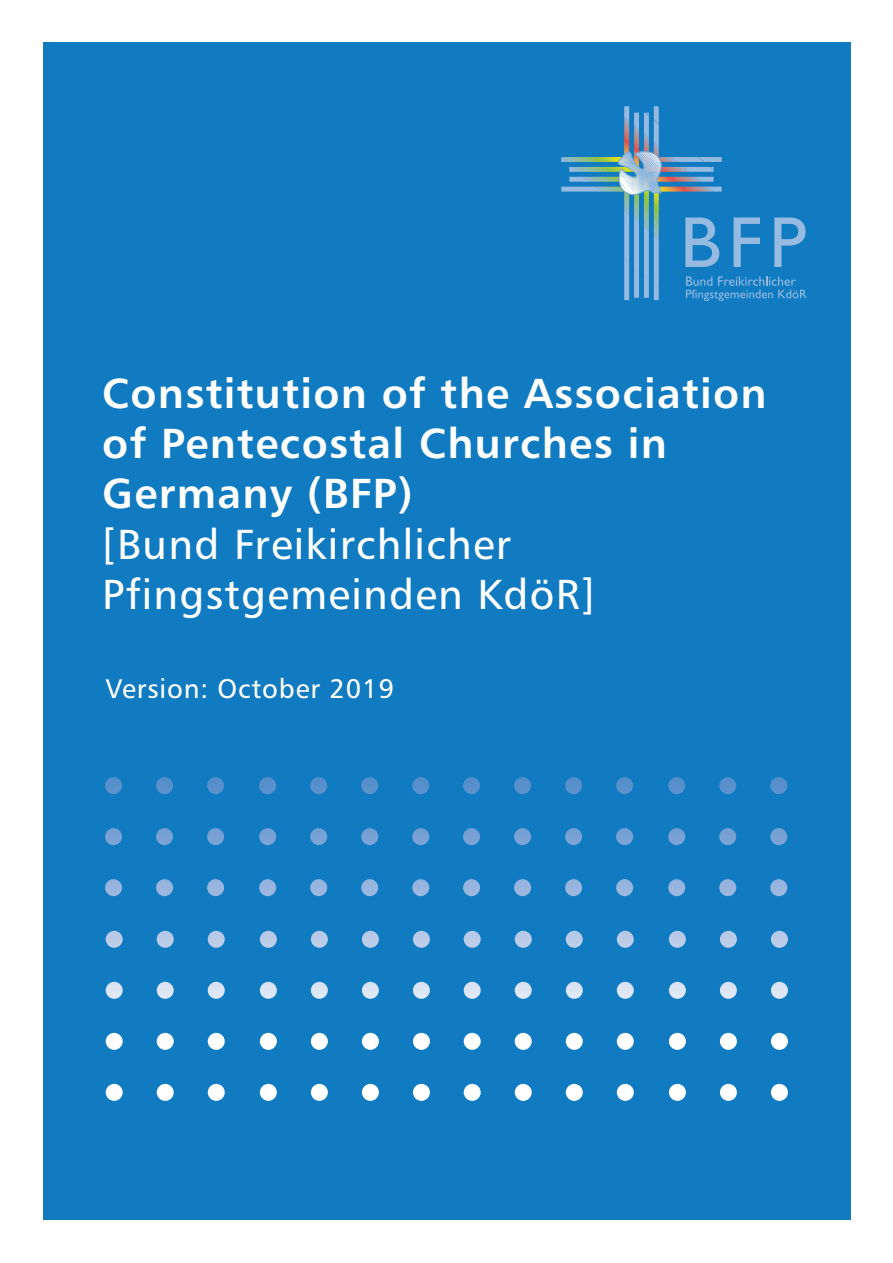
<style>
.page{position:relative;width:893px;height:1263px;background:#fff}
.page>*{position:absolute;margin:0;border:0;box-sizing:border-box;transform-origin:0 0}
.t1{font:42px/50.4px "Humanist 777 BT Bold B";letter-spacing:.03em;color:#fff}
.t2{font:42px/50.4px "Humanist 777 BT Roman B";letter-spacing:.03em;color:#fff}
.t3{font:27px "Humanist 777 BT Roman B";letter-spacing:.03em;color:#fff}
</style>
<div class="page">
<div style="left:43px;top:43px;width:807px;height:1177px;background:#107bc1"></div>
<svg style="left:561px;top:106px;width:246px;height:194px"></svg>
<div style="left:105px;top:777px;width:17px;height:17px;background:#5890cc;border-radius:9px"></div>
<div style="left:156px;top:777px;width:17px;height:17px;background:#5890cc;border-radius:9px"></div>
<div style="left:207px;top:777px;width:17px;height:17px;background:#5890cc;border-radius:9px"></div>
<div style="left:259px;top:777px;width:17px;height:17px;background:#5890cc;border-radius:9px"></div>
<div style="left:310px;top:777px;width:17px;height:17px;background:#5890cc;border-radius:9px"></div>
<div style="left:361px;top:777px;width:17px;height:17px;background:#5890cc;border-radius:9px"></div>
<div style="left:412px;top:777px;width:17px;height:17px;background:#5890cc;border-radius:9px"></div>
<div style="left:105px;top:828px;width:17px;height:17px;background:#78a2d5;border-radius:9px"></div>
<div style="left:156px;top:828px;width:17px;height:17px;background:#78a2d5;border-radius:9px"></div>
<div style="left:207px;top:828px;width:17px;height:17px;background:#78a2d5;border-radius:9px"></div>
<div style="left:259px;top:828px;width:17px;height:17px;background:#78a2d5;border-radius:9px"></div>
<div style="left:310px;top:828px;width:17px;height:17px;background:#78a2d5;border-radius:9px"></div>
<div style="left:361px;top:828px;width:17px;height:17px;background:#78a2d5;border-radius:9px"></div>
<div style="left:412px;top:828px;width:17px;height:17px;background:#78a2d5;border-radius:9px"></div>
<div style="left:105px;top:879px;width:17px;height:17px;background:#97b4de;border-radius:9px"></div>
<div style="left:156px;top:879px;width:17px;height:17px;background:#97b4de;border-radius:9px"></div>
<div style="left:207px;top:879px;width:17px;height:17px;background:#97b4de;border-radius:9px"></div>
<div style="left:259px;top:879px;width:17px;height:17px;background:#97b4de;border-radius:9px"></div>
<div style="left:310px;top:879px;width:17px;height:17px;background:#97b4de;border-radius:9px"></div>
<div style="left:361px;top:879px;width:17px;height:17px;background:#97b4de;border-radius:9px"></div>
<div style="left:412px;top:879px;width:17px;height:17px;background:#97b4de;border-radius:9px"></div>
<div style="left:106px;top:931px;width:17px;height:17px;background:#b9cbe8;border-radius:9px"></div>
<div style="left:157px;top:931px;width:17px;height:17px;background:#b9cbe8;border-radius:9px"></div>
<div style="left:208px;top:931px;width:17px;height:17px;background:#b9cbe8;border-radius:9px"></div>
<div style="left:260px;top:931px;width:17px;height:17px;background:#b9cbe8;border-radius:9px"></div>
<div style="left:311px;top:931px;width:17px;height:17px;background:#b9cbe8;border-radius:9px"></div>
<div style="left:362px;top:931px;width:17px;height:17px;background:#b9cbe8;border-radius:9px"></div>
<div style="left:413px;top:931px;width:17px;height:17px;background:#b9cbe8;border-radius:9px"></div>
<div style="left:106px;top:982px;width:17px;height:17px;background:#dae4f3;border-radius:9px"></div>
<div style="left:157px;top:982px;width:17px;height:17px;background:#dae4f3;border-radius:9px"></div>
<div style="left:208px;top:982px;width:17px;height:17px;background:#dae4f3;border-radius:9px"></div>
<div style="left:260px;top:982px;width:17px;height:17px;background:#dae4f3;border-radius:9px"></div>
<div style="left:311px;top:982px;width:17px;height:17px;background:#dae4f3;border-radius:9px"></div>
<div style="left:362px;top:982px;width:17px;height:17px;background:#dae4f3;border-radius:9px"></div>
<div style="left:413px;top:982px;width:17px;height:17px;background:#dae4f3;border-radius:9px"></div>
<div style="left:106px;top:1033px;width:17px;height:17px;background:#fff;border-radius:9px"></div>
<div style="left:157px;top:1033px;width:17px;height:17px;background:#fff;border-radius:9px"></div>
<div style="left:208px;top:1033px;width:17px;height:17px;background:#fff;border-radius:9px"></div>
<div style="left:260px;top:1033px;width:17px;height:17px;background:#fff;border-radius:9px"></div>
<div style="left:311px;top:1033px;width:17px;height:17px;background:#fff;border-radius:9px"></div>
<div style="left:362px;top:1033px;width:17px;height:17px;background:#fff;border-radius:9px"></div>
<div style="left:413px;top:1033px;width:17px;height:17px;background:#fff;border-radius:9px"></div>
<div style="left:106px;top:1084px;width:17px;height:17px;background:#fff;border-radius:9px"></div>
<div style="left:157px;top:1084px;width:17px;height:17px;background:#fff;border-radius:9px"></div>
<div style="left:208px;top:1084px;width:17px;height:17px;background:#fff;border-radius:9px"></div>
<div style="left:260px;top:1084px;width:17px;height:17px;background:#fff;border-radius:9px"></div>
<div style="left:311px;top:1084px;width:17px;height:17px;background:#fff;border-radius:9px"></div>
<div style="left:362px;top:1084px;width:17px;height:17px;background:#fff;border-radius:9px"></div>
<div style="left:413px;top:1084px;width:17px;height:17px;background:#fff;border-radius:9px"></div>
<div style="left:463px;top:777px;width:17px;height:17px;background:#5890cc;border-radius:9px"></div>
<div style="left:514px;top:777px;width:17px;height:17px;background:#5890cc;border-radius:9px"></div>
<div style="left:565px;top:777px;width:17px;height:17px;background:#5890cc;border-radius:9px"></div>
<div style="left:616px;top:777px;width:17px;height:17px;background:#5890cc;border-radius:9px"></div>
<div style="left:668px;top:777px;width:17px;height:17px;background:#5890cc;border-radius:9px"></div>
<div style="left:719px;top:777px;width:17px;height:17px;background:#5890cc;border-radius:9px"></div>
<div style="left:770px;top:777px;width:17px;height:17px;background:#5890cc;border-radius:9px"></div>
<div style="left:463px;top:828px;width:17px;height:17px;background:#78a2d5;border-radius:9px"></div>
<div style="left:514px;top:828px;width:17px;height:17px;background:#78a2d5;border-radius:9px"></div>
<div style="left:565px;top:828px;width:17px;height:17px;background:#78a2d5;border-radius:9px"></div>
<div style="left:616px;top:828px;width:17px;height:17px;background:#78a2d5;border-radius:9px"></div>
<div style="left:668px;top:828px;width:17px;height:17px;background:#78a2d5;border-radius:9px"></div>
<div style="left:719px;top:828px;width:17px;height:17px;background:#78a2d5;border-radius:9px"></div>
<div style="left:770px;top:828px;width:17px;height:17px;background:#78a2d5;border-radius:9px"></div>
<div style="left:463px;top:879px;width:17px;height:17px;background:#97b4de;border-radius:9px"></div>
<div style="left:514px;top:879px;width:17px;height:17px;background:#97b4de;border-radius:9px"></div>
<div style="left:565px;top:879px;width:17px;height:17px;background:#97b4de;border-radius:9px"></div>
<div style="left:616px;top:879px;width:17px;height:17px;background:#97b4de;border-radius:9px"></div>
<div style="left:668px;top:879px;width:17px;height:17px;background:#97b4de;border-radius:9px"></div>
<div style="left:719px;top:879px;width:17px;height:17px;background:#97b4de;border-radius:9px"></div>
<div style="left:770px;top:879px;width:17px;height:17px;background:#97b4de;border-radius:9px"></div>
<div style="left:464px;top:931px;width:17px;height:17px;background:#b9cbe8;border-radius:9px"></div>
<div style="left:515px;top:931px;width:17px;height:17px;background:#b9cbe8;border-radius:9px"></div>
<div style="left:566px;top:931px;width:17px;height:17px;background:#b9cbe8;border-radius:9px"></div>
<div style="left:617px;top:931px;width:17px;height:17px;background:#b9cbe8;border-radius:9px"></div>
<div style="left:669px;top:931px;width:17px;height:17px;background:#b9cbe8;border-radius:9px"></div>
<div style="left:720px;top:931px;width:17px;height:17px;background:#b9cbe8;border-radius:9px"></div>
<div style="left:771px;top:931px;width:17px;height:17px;background:#b9cbe8;border-radius:9px"></div>
<div style="left:464px;top:982px;width:17px;height:17px;background:#dae4f3;border-radius:9px"></div>
<div style="left:515px;top:982px;width:17px;height:17px;background:#dae4f3;border-radius:9px"></div>
<div style="left:566px;top:982px;width:17px;height:17px;background:#dae4f3;border-radius:9px"></div>
<div style="left:617px;top:982px;width:17px;height:17px;background:#dae4f3;border-radius:9px"></div>
<div style="left:669px;top:982px;width:17px;height:17px;background:#dae4f3;border-radius:9px"></div>
<div style="left:720px;top:982px;width:17px;height:17px;background:#dae4f3;border-radius:9px"></div>
<div style="left:771px;top:982px;width:17px;height:17px;background:#dae4f3;border-radius:9px"></div>
<div style="left:464px;top:1033px;width:17px;height:17px;background:#fff;border-radius:9px"></div>
<div style="left:515px;top:1033px;width:17px;height:17px;background:#fff;border-radius:9px"></div>
<div style="left:566px;top:1033px;width:17px;height:17px;background:#fff;border-radius:9px"></div>
<div style="left:617px;top:1033px;width:17px;height:17px;background:#fff;border-radius:9px"></div>
<div style="left:669px;top:1033px;width:17px;height:17px;background:#fff;border-radius:9px"></div>
<div style="left:720px;top:1033px;width:17px;height:17px;background:#fff;border-radius:9px"></div>
<div style="left:771px;top:1033px;width:17px;height:17px;background:#fff;border-radius:9px"></div>
<div style="left:464px;top:1084px;width:17px;height:17px;background:#fff;border-radius:9px"></div>
<div style="left:515px;top:1084px;width:17px;height:17px;background:#fff;border-radius:9px"></div>
<div style="left:566px;top:1084px;width:17px;height:17px;background:#fff;border-radius:9px"></div>
<div style="left:617px;top:1084px;width:17px;height:17px;background:#fff;border-radius:9px"></div>
<div style="left:669px;top:1084px;width:17px;height:17px;background:#fff;border-radius:9px"></div>
<div style="left:720px;top:1084px;width:17px;height:17px;background:#fff;border-radius:9px"></div>
<div style="left:771px;top:1084px;width:17px;height:17px;background:#fff;border-radius:9px"></div>
<p class="t1" style="left:102px;top:367px;width:666px">Constitution of the Association of Pentecostal Churches in<br>Germany (BFP)</p>
<p class="t2" style="left:102px;top:518px;width:494px">[Bund Freikirchlicher<br>Pfingstgemeinden KdöR]</p>
<p class="t3" style="left:105px;top:672px;width:290px">Version: October 2019</p>
</div>
